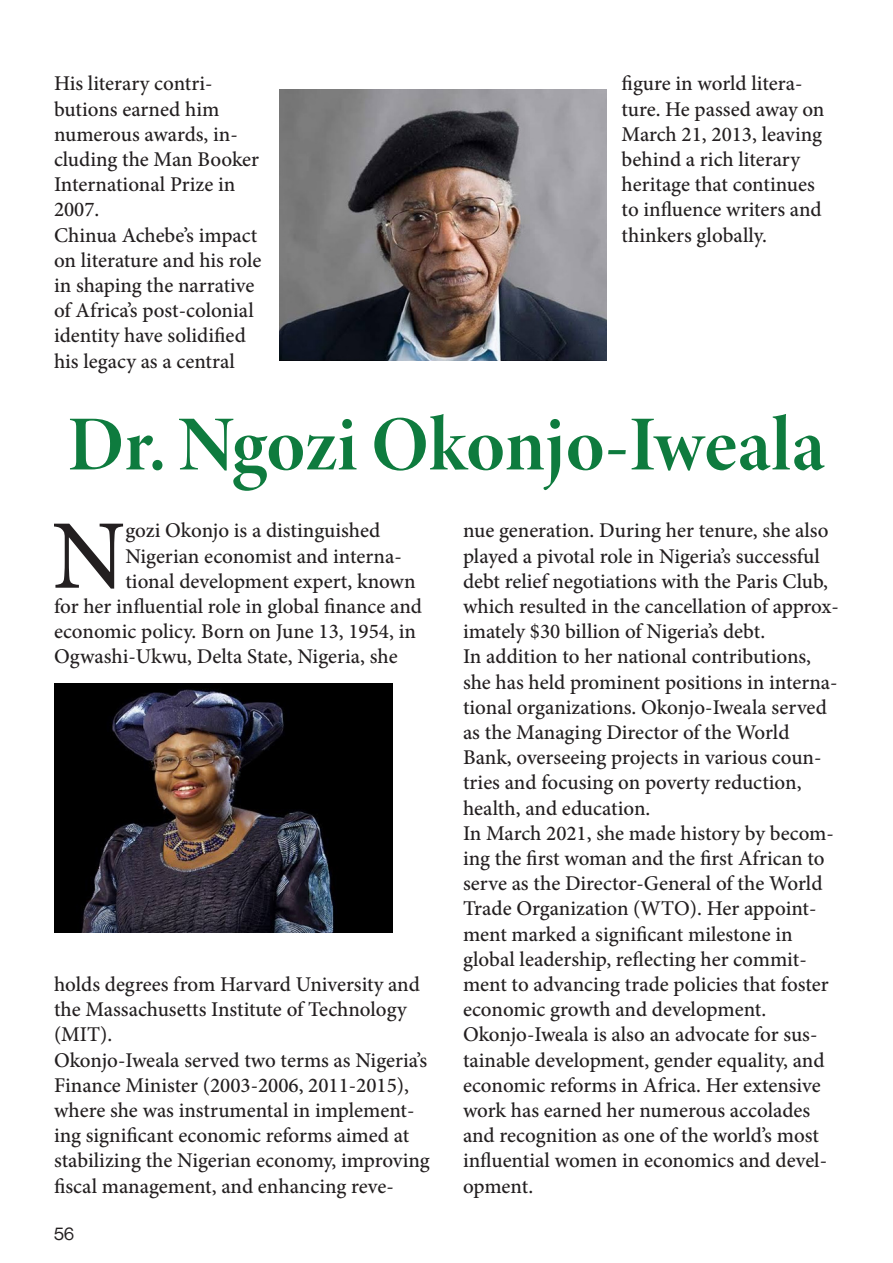
<style>
.page{position:relative;width:893px;height:1263px;background:#fff}
.page>*{position:absolute;margin:0;border:0;box-sizing:border-box;transform-origin:0 0}
.t1{font:500 98.55px "Minion Pro";color:#231f20}
.t2{font:78px "Minion Variable Concept";letter-spacing:.005em;color:#0e7b3e}
.t3{font:500 21px/25.2px "Minion Pro";color:#231f20}
.t4{font:18px "Neue Haas Display";color:#231f20}
</style>
<div class="page">
<img style="left:279px;top:89px;width:328px;height:272px">
<img style="left:54px;top:683px;width:339px;height:250px">
<p class="t3" style="left:54px;top:71px;width:207px">His literary contri&shy;butions earned him numerous awards, in&shy;cluding the Man Booker<br>International Prize in<br>2007.</p>
<p class="t3" style="left:54px;top:222px;width:209px">Chinua Achebe’s impact on literature and his role in shaping the narrative of Africa’s post-colonial identity have solidified his legacy as a central</p>
<p class="t3" style="left:622px;top:71px;width:204px">figure in world litera&shy;ture. He passed away on<br>March 21, 2013, leaving behind a rich literary heritage that continues to influence writers and thinkers globally.</p>
<p class="t2" style="left:68px;top:390px;width:759px">Dr. Ngozi Okonjo-Iweala</p>
<p class="t1" style="left:52px;top:490px;width:75px">N</p>
<p class="t3" style="left:125px;top:518px;width:256px">gozi Okonjo is a distinguished</p>
<p class="t3" style="left:463px;top:518px;width:377px">nue generation. During her tenure, she also played a pivotal role in Nigeria’s successful debt relief negotiations with the Paris Club, which resulted in the cancellation of approx&shy;imately $30 billion of Nigeria’s debt.</p>
<p class="t3" style="left:463px;top:644px;width:376px">In addition to her national contributions, she has held prominent positions in interna&shy;tional organizations. Okonjo-Iweala served as the Managing Director of the World Bank, overseeing projects in various coun&shy;tries and focusing on poverty reduction, health, and education.</p>
<p class="t3" style="left:463px;top:820px;width:372px">In March 2021, she made history by becom&shy;ing the first woman and the first African to serve as the Director-General of the World Trade Organization (WTO). Her appoint&shy;ment marked a significant milestone in global leadership, reflecting her commit&shy;ment to advancing trade policies that foster economic growth and development.</p>
<p class="t3" style="left:463px;top:1022px;width:366px">Okonjo-Iweala is also an advocate for sus&shy;tainable development, gender equality, and economic reforms in Africa. Her extensive work has earned her numerous accolades and recognition as one of the world’s most influential women in economics and devel&shy;opment.</p>
<p class="t3" style="left:125px;top:543px;width:278px">Nigerian economist and interna-</p>
<p class="t3" style="left:125px;top:568px;width:292px">tional development expert, known</p>
<p class="t3" style="left:54px;top:594px;width:369px">for her influential role in global finance and</p>
<p class="t3" style="left:54px;top:619px;width:363px">economic policy. Born on June 13, 1954, in</p>
<p class="t3" style="left:54px;top:644px;width:345px">Ogwashi-Ukwu, Delta State, Nigeria, she</p>
<p class="t3" style="left:54px;top:972px;width:367px">holds degrees from Harvard University and the Massachusetts Institute of Technology (MIT).</p>
<p class="t3" style="left:54px;top:1047px;width:377px">Okonjo-Iweala served two terms as Nigeria’s Finance Minister (2003-2006, 2011-2015), where she was instrumental in implement&shy;ing significant economic reforms aimed at stabilizing the Nigerian economy, improving fiscal management, and enhancing reve-</p>
<p class="t4" style="left:54px;top:1223px;width:22px">56</p>
</div>
